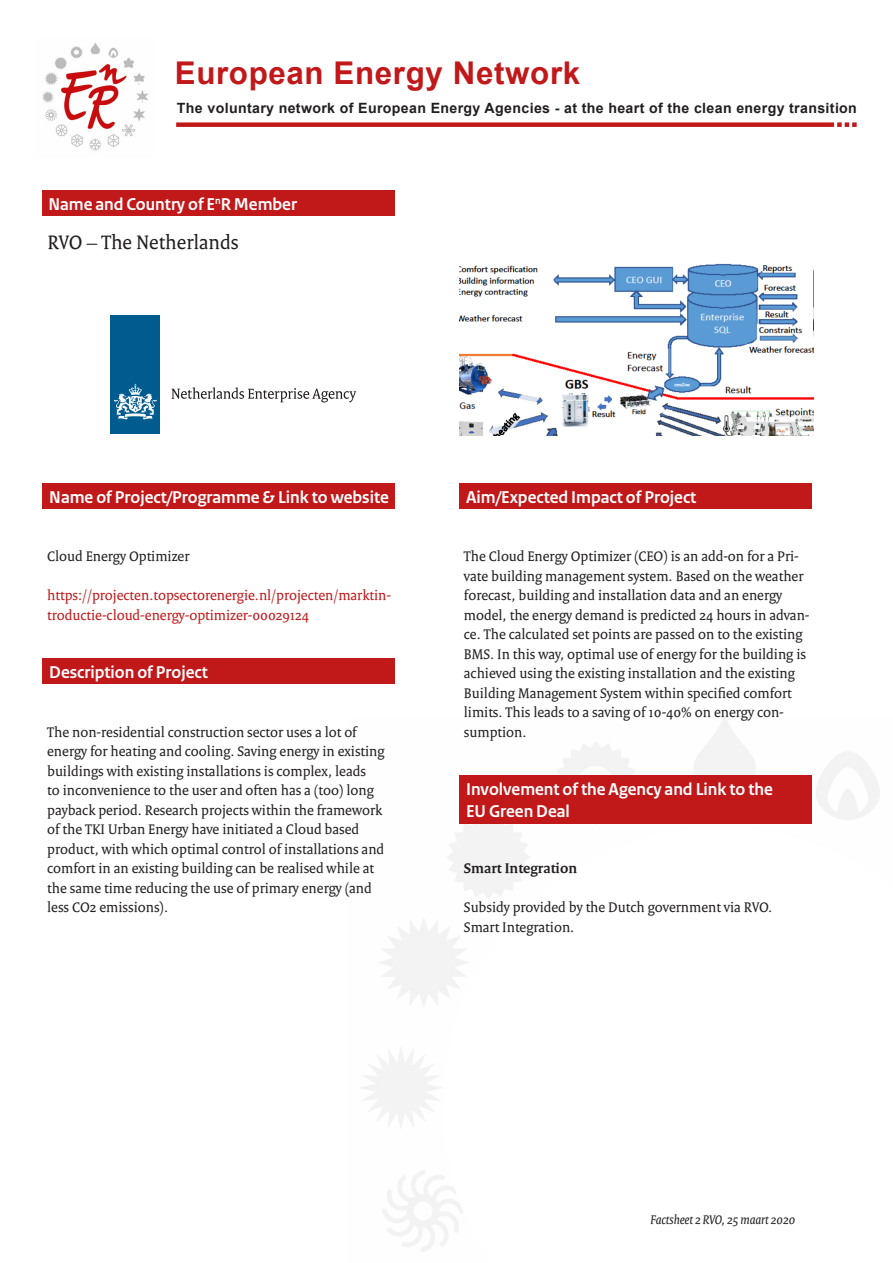
<style>
.page{position:relative;width:893px;height:1263px;background:#fff}
.page>*{position:absolute;margin:0;border:0;box-sizing:border-box;transform-origin:0 0}
.t1{font:700 31.35px "Arial";letter-spacing:.02em;color:#c1181a}
.t2{font:21px "Rijksoverheid Serif";color:#231f20}
.t3{font:700 18px "Rijksoverheid Sans Heading";color:#fff}
.t4{font:15px/19.5px "Rijksoverheid Serif";color:#231f20}
.t5{font:15px/19.5px "Rijksoverheid Serif";color:#c1181a}
.t6{font:700 15px "Rijksoverheid Serif";color:#231f20}
.t7{font:700 14.1px "Arial";letter-spacing:.025em;color:#231f20}
.t8{font:italic 13.5px "Rijksoverheid Serif";color:#231f20}
</style>
<div class="page">
<img style="left:42px;top:42px;width:106px;height:109px">
<div style="left:176px;top:122px;width:658px;height:5px;background:#c1181a"></div>
<svg style="left:837px;top:122px;width:20px;height:5px"></svg>
<img style="left:361px;top:718px;width:519px;height:534px">
<svg style="left:442px;top:827px;width:438px;height:425px"></svg>
<div style="left:43px;top:190px;width:352px;height:26px;background:#c1181a"></div>
<div style="left:43px;top:483px;width:352px;height:26px;background:#c1181a"></div>
<div style="left:43px;top:659px;width:352px;height:25px;background:#c1181a"></div>
<div style="left:459px;top:483px;width:353px;height:26px;background:#c1181a"></div>
<div style="left:111px;top:315px;width:49px;height:118px;background:#005b8f"></div>
<svg style="left:114px;top:384px;width:43px;height:36px"></svg>
<svg style="left:171px;top:387px;width:185px;height:15px"></svg>
<div style="left:459px;top:775px;width:353px;height:48px;background:#c1181a"></div>
<img style="left:459px;top:263px;width:355px;height:173px">
<p class="t1" style="left:175px;top:51px;width:407px">European Energy Network</p>
<p class="t7" style="left:177px;top:98px;width:681px">The voluntary network of European Energy Agencies - at the heart of the clean energy transition</p>
<p class="t3" style="left:48px;top:194px;width:250px">Name and Country of E<sup>n</sup>R Member</p>
<p class="t2" style="left:48px;top:230px;width:192px">RVO – The Netherlands</p>
<p class="t3" style="left:49px;top:487px;width:341px">Name of Project/Programme &amp; Link to website</p>
<p class="t4" style="left:47px;top:546px;width:144px">Cloud Energy Optimizer</p>
<p class="t5" style="left:47px;top:585px;width:345px">https://projecten.topsectorenergie.nl/projecten/marktin&shy;troductie-cloud-energy-optimizer-00029124</p>
<p class="t3" style="left:49px;top:662px;width:160px">Description of Project</p>
<p class="t4" style="left:47px;top:722px;width:339px">The non-residential construction sector uses a lot of energy for heating and cooling. Saving energy in existing buildings with existing installations is complex, leads<br>to inconvenience to the user and often has a (too) long payback period. Research projects within the framework of the TKI Urban Energy have initiated a Cloud based product, with which optimal control of installations and comfort in an existing building can be realised while at the same time reducing the use of primary energy (and less CO2 emissions).</p>
<p class="t3" style="left:466px;top:487px;width:232px">Aim/Expected Impact of Project</p>
<p class="t4" style="left:464px;top:546px;width:347px">The Cloud Energy Optimizer (CEO) is an add-on for a Pri&shy;vate building management system. Based on the weather forecast, building and installation data and an energy model, the energy demand is predicted 24 hours in advan&shy;ce. The calculated set points are passed on to the existing BMS. In this way, optimal use of energy for the building is achieved using the existing installation and the existing Building Management System within specified comfort limits. This leads to a saving of 10-40% on energy con&shy;sumption.</p>
<p class="t3" style="left:466px;top:779px;width:308px">Involvement of the Agency and Link to the</p>
<p class="t3" style="left:466px;top:801px;width:105px">EU Green Deal</p>
<p class="t6" style="left:464px;top:859px;width:115px">Smart Integration</p>
<p class="t4" style="left:464px;top:897px;width:310px">Subsidy provided by the Dutch government via RVO.</p>
<p class="t4" style="left:464px;top:917px;width:112px">Smart Integration.</p>
<p class="t8" style="left:650px;top:1211px;width:146px">Factsheet 2 RVO, 25 maart 2020</p>
</div>
